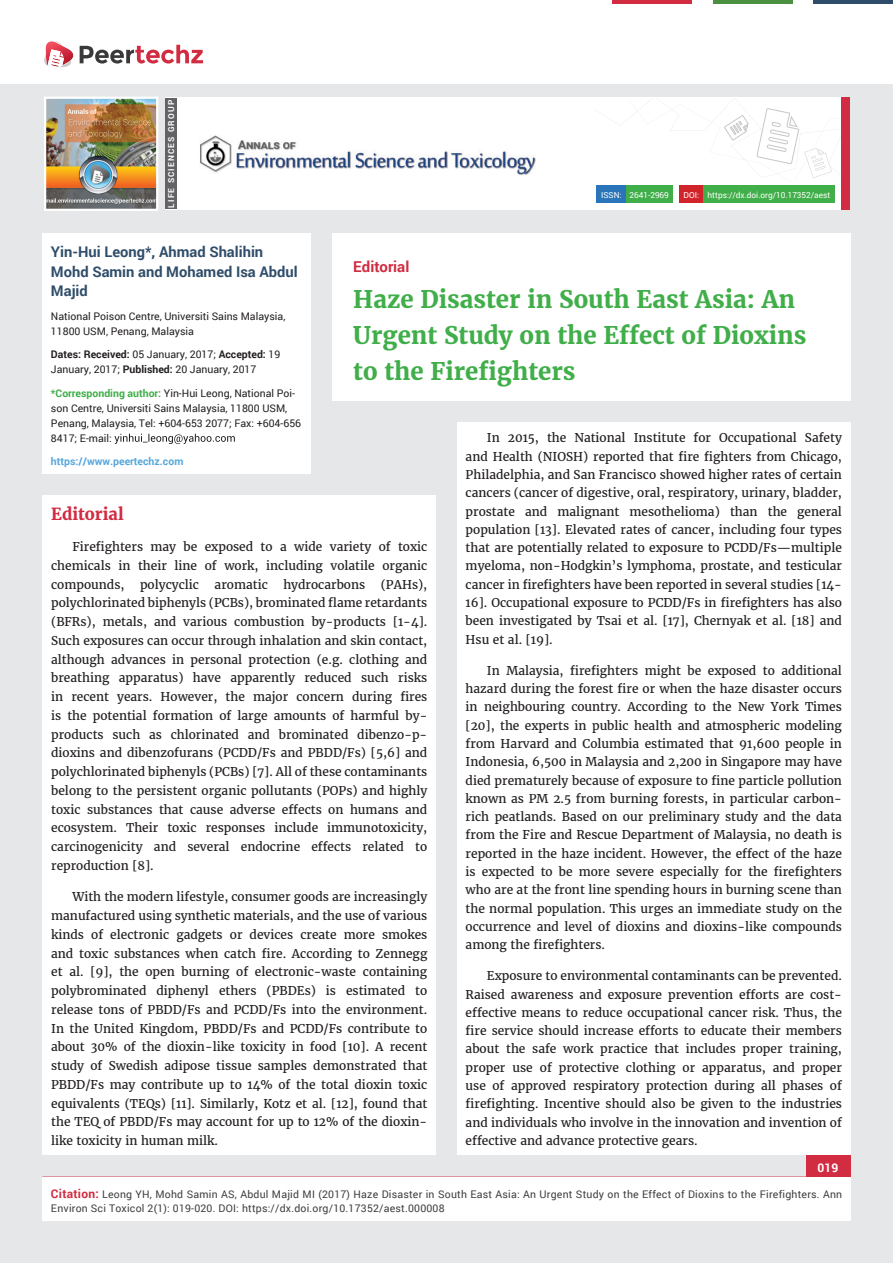
<style>
.page{position:relative;width:893px;height:1263px;background:#e6e7e9}
.page>*{position:absolute;margin:0;border:0;box-sizing:border-box;transform-origin:0 0}
.t1{font:700 24px/36px "Merriweather";color:#40ae49}
.t2{font:700 16.5px "Merriweather";color:#d12c41}
.t3{font:700 15px "Roboto";color:#d12c41}
.t4{font:700 14.7px/19.5px "Roboto";color:#2f4d6a}
.t5{font:12px/18.3px "Merriweather";color:#231f20;text-align:justify}
.t6{font:700 12px "Roboto";color:#fff}
.t7{font:10.5px/15px "Roboto";color:#231f20}
.t8{font:10.5px/13.5px "Roboto";letter-spacing:.02em;color:#3e3e3f}
.t9{font:700 10.5px "Roboto";color:#56a7dc}
.t10{font:8.25px "Roboto";color:#fff}
.t11{font:700 8.25px "Roboto";letter-spacing:.14em;color:#fff}
.s1{font-weight:700}
.s2{font-weight:700;color:#40ae49}
.s3{font-weight:700;font-size:12px;color:#d12c41}
</style>
<div class="page">
<div style="left:165px;top:98px;width:684px;height:112px;background:#fff"></div>
<svg style="left:596px;top:100px;width:245px;height:78px"></svg>
<div style="left:841px;top:98px;width:8px;height:112px;background:#d12c41"></div>
<img style="left:47px;top:100px;width:108px;height:108px">
<div style="left:44px;top:97px;width:114px;height:114px;border:2px solid #fff"></div>
<div style="left:0;top:0;width:893px;height:83px;background:#fff"></div>
<svg style="left:44px;top:41px;width:159px;height:27px"></svg>
<hr style="left:713px;top:0;width:79px;height:3px;background:#4b9041">
<hr style="left:612px;top:0;width:80px;height:3px;background:#d12c41">
<hr style="left:813px;top:0;width:80px;height:3px;background:#2f4d6a">
<div style="left:806px;top:1156px;width:44px;height:51px;background:#d12c41"></div>
<div style="left:42px;top:1177px;width:809px;height:43px;background:#fff"></div>
<div style="left:703px;top:185px;width:132px;height:18px;background:#40ae49"></div>
<div style="left:679px;top:185px;width:24px;height:18px;background:#d1232a"></div>
<div style="left:625px;top:186px;width:48px;height:17px;background:#40ae49"></div>
<div style="left:597px;top:185px;width:29px;height:18px;background:#2a75ba"></div>
<img style="left:200px;top:135px;width:336px;height:40px">
<div style="left:165px;top:98px;width:12px;height:111px;background:#636366"></div>
<div style="left:332px;top:233px;width:518px;height:168px;background:#fff"></div>
<div style="left:42px;top:233px;width:269px;height:241px;background:#fff"></div>
<svg style="left:114px;top:434px;width:121px;height:10px"></svg>
<div style="left:43px;top:495px;width:393px;height:659px;background:#fff"></div>
<div style="left:457px;top:422px;width:393px;height:732px;background:#fff"></div>
<p class="t11" style="left:165px;top:208px;width:109px;rotate:-90deg">LIFE SCIENCES GROUP</p>
<p class="t10" style="left:601px;top:189px;width:69px">ISSN: 2641-2969</p>
<p class="t10" style="left:684px;top:189px;width:148px">DOI: https://dx.doi.org/10.17352/aest</p>
<p class="t4" style="left:51px;top:242px;width:248px">Yin-Hui Leong*, Ahmad Shalihin<br>Mohd Samin and Mohamed Isa Abdul<br>Majid</p>
<p class="t7" style="left:51px;top:308px;width:236px">National Poison Centre, Universiti Sains Malaysia,<br>11800 USM, Penang, Malaysia</p>
<p class="t7" style="left:51px;top:347px;width:231px"><span class="s1">Dates: Received:</span> 05 January, 2017; <span class="s1">Accepted:</span> 19<br>January, 2017; <span class="s1">Published:</span> 20 January, 2017</p>
<p class="t7" style="left:51px;top:385px;width:252px"><span class="s2">*Corresponding author:</span> Yin-Hui Leong, National Poi&shy;son Centre, Universiti Sains Malaysia, 11800 USM, Penang, Malaysia, Tel: +604-653 2077; Fax: +604-656<br>8417; E-mail:</p>
<p class="t9" style="left:51px;top:454px;width:134px">https://www.peertechz.com</p>
<h2 class="t2" style="left:51px;top:504px;width:74px">Editorial</h2>
<p class="t5" style="left:51px;top:538px;width:378px;line-height:18.8px;text-indent:21px">Firefighters may be exposed to a wide variety of toxic chemicals in their line of work, including volatile organic compounds,</p>
<p class="t3" style="left:353px;top:256px;width:58px">Editorial</p>
<h1 class="t1" style="left:353px;top:281px;width:455px">Haze Disaster in South East Asia: An<br>Urgent Study on the Effect of Dioxins to the Firefighters</h1>
<p class="t5" style="left:466px;top:429px;width:378px;text-indent:21px">In 2015, the National Institute for Occupational Safety and Health (NIOSH) reported that fire fighters from Chicago, Philadelphia, and San Francisco showed higher rates of certain cancers (cancer of digestive, oral, respiratory, urinary, bladder, prostate and malignant mesothelioma) than the general population [13]. Elevated rates of cancer, including four types that are potentially related to exposure to PCDD/Fs—multiple myeloma, non-Hodgkin’s lymphoma, prostate, and testicular cancer in firefighters have been reported in several studies [14- 16]. Occupational exposure to PCDD/Fs in firefighters has also been investigated by Tsai et al. [17], Chernyak et al. [18] and Hsu et al. [19].</p>
<p class="t5" style="left:466px;top:661px;width:378px;text-indent:21px">In Malaysia, firefighters might be exposed to additional hazard during the forest fire or when the haze disaster occurs in neighbouring country. According to the New York Times [20], the experts in public health and atmospheric modeling from Harvard and Columbia estimated that 91,600 people in Indonesia, 6,500 in Malaysia and 2,200 in Singapore may have died prematurely because of exposure to fine particle pollution known as PM 2.5 from burning forests, in particular carbon&shy;rich peatlands. Based on our preliminary study and the data from the Fire and Rescue Department of Malaysia, no death is reported in the haze incident. However, the effect of the haze is expected to be more severe especially for the firefighters who are at the front line spending hours in burning scene than the normal population. This urges an immediate study on the occurrence and level of dioxins and dioxins-like compounds among the firefighters.</p>
<p class="t5" style="left:466px;top:967px;width:378px;text-indent:21px">Exposure to environmental contaminants can be prevented.<br>Raised awareness and exposure prevention efforts are cost&shy;effective means to reduce occupational cancer risk. Thus, the fire service should increase efforts to educate their members about the safe work practice that includes proper training, proper use of protective clothing or apparatus, and proper use of approved respiratory protection during all phases of firefighting. Incentive should also be given to the industries and individuals who involve in the innovation and invention of effective and advance protective gears.</p>
<p class="t5" style="left:51px;top:575px;width:378px;line-height:18.8px;text-indent:330px">(PAHs), polychlorinated biphenyls (PCBs), brominated flame retardants (BFRs), metals, and various combustion by-products [1-4].<br>Such exposures can occur through inhalation and skin contact, although advances in personal protection (e.g. clothing and breathing apparatus) have apparently reduced such risks in recent years. However, the major concern during fires is the potential formation of large amounts of harmful by&shy;products such as chlorinated and brominated dibenzo-p&shy;dioxins and dibenzofurans (PCDD/Fs and PBDD/Fs) [5,6] and polychlorinated biphenyls (PCBs) [7]. All of these contaminants belong to the persistent organic pollutants (POPs) and highly toxic substances that cause adverse effects on humans and ecosystem. Their toxic responses include immunotoxicity, carcinogenicity and several endocrine effects related to reproduction [8].</p>
<p class="t5" style="left:51px;top:888px;width:378px;line-height:18.8px;text-indent:21px">With the modern lifestyle, consumer goods are increasingly manufactured using synthetic materials, and the use of various kinds of electronic gadgets or devices create more smokes and toxic substances when catch fire. According to Zennegg et al. [9], the open burning of electronic-waste containing polybrominated diphenyl ethers (PBDEs) is estimated to release tons of PBDD/Fs and PCDD/Fs into the environment.<br>In the United Kingdom, PBDD/Fs and PCDD/Fs contribute to about 30% of the dioxin-like toxicity in food [10]. A recent study of Swedish adipose tissue samples demonstrated that PBDD/Fs may contribute up to 14% of the total dioxin toxic equivalents (TEQs) [11]. Similarly, Kotz et al. [12], found that the TEQ of PBDD/Fs may account for up to 12% of the dioxin&shy;like toxicity in human milk.</p>
<p class="t5" style="left:140px;top:575px;width:61px">polycyclic</p>
<p class="t5" style="left:215px;top:575px;width:55px">aromatic</p>
<p class="t5" style="left:283px;top:575px;width:83px">hydrocarbons</p>
<p class="t6" style="left:817px;top:1159px;width:22px">019</p>
<p class="t8" style="left:51px;top:1188px;width:793px"><span class="s3">Citation:</span> Leong YH, Mohd Samin AS, Abdul Majid MI (2017) Haze Disaster in South East Asia: An Urgent Study on the Effect of Dioxins to the Firefighters. Ann<br>Environ Sci Toxicol 2(1): 019-020. DOI: https://dx.doi.org/10.17352/aest.000008</p>
</div>
